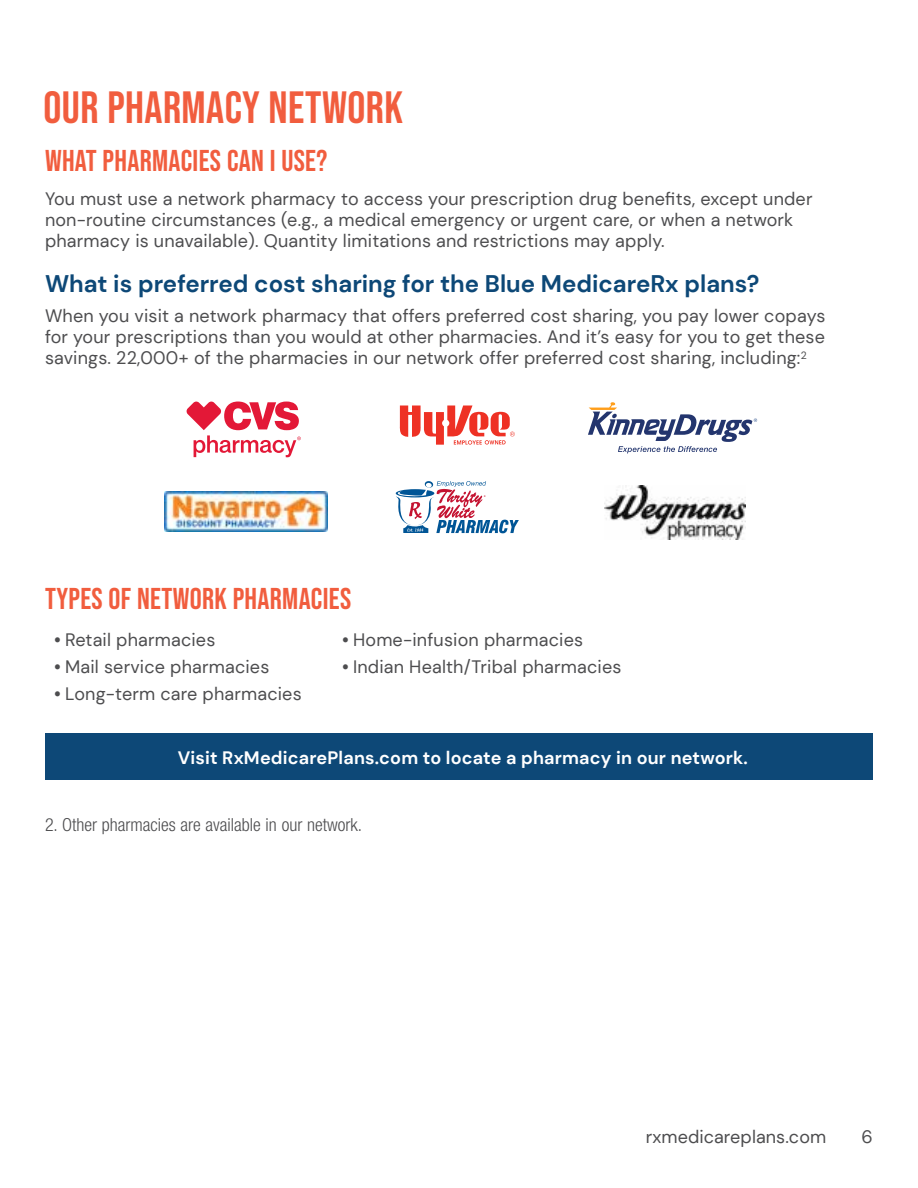
<style>
.page{position:relative;width:918px;height:1188px;background:#fff}
.page>*{position:absolute;margin:0;border:0;box-sizing:border-box;transform-origin:0 0}
._000_Page_Head{font:45px "Bebas Neue";letter-spacing:.01em;color:#f15d3e}
._000_Page_Sub_Head{font:30px "Bebas Neue";letter-spacing:.01em;color:#f15d3e}
._000_Main_Intro_16_1{font:700 24px "DM Sans";color:#0d4877}
._001_Body{font:18px/21px "DM Sans";letter-spacing:.01em;color:#4d4d4f}
._001_Body-2{font:700 18px "DM Sans";letter-spacing:.01em;color:#fff}
.t1{font:300 condensed 18px "Helvetica Neue LT Std";color:#4d4d4f}
.Footer_LR{font:18px "DM Sans";letter-spacing:.005em;color:#4d4d4f}
.Folio_R{font:18px "DM Sans";color:#4d4d4f}
.s1{font-weight:700}
</style>
<div class="page">
<svg style="left:187px;top:402px;width:114px;height:55px"></svg>
<svg style="left:400px;top:406px;width:115px;height:39px"></svg>
<svg style="left:588px;top:402px;width:169px;height:51px"></svg>
<img style="left:165px;top:491px;width:162px;height:40px">
<svg style="left:396px;top:481px;width:123px;height:52px"></svg>
<img style="left:605px;top:485px;width:140px;height:55px">
<div style="left:45px;top:733px;width:828px;height:47px;background:#0d4877"></div>
<p class="_000_Page_Head" style="left:43px;top:82px;width:361px">OUR PHARMACY NETWORK</p>
<p class="_000_Page_Sub_Head" style="left:45px;top:144px;width:284px">WHAT PHARMACIES CAN I USE?</p>
<p class="_001_Body" style="left:45px;top:189px;width:769px">You must use a network pharmacy to access your prescription drug benefits, except under non-routine circumstances (e.g., a medical emergency or urgent care, or when a network pharmacy is unavailable). Quantity limitations and restrictions may apply.</p>
<p class="_000_Main_Intro_16_1" style="left:45px;top:269px;width:716px">What is preferred cost sharing for the Blue MedicareRx plans?</p>
<p class="_001_Body" style="left:45px;top:306px;width:782px;text-align:justify">When you visit a network pharmacy that offers preferred cost sharing, you pay lower copays for your prescriptions than you would at other pharmacies. And it’s easy for you to get these savings. 22,000+ of the pharmacies in our network offer preferred cost sharing, including:<sup>2</sup></p>
<p class="_000_Page_Sub_Head" style="left:45px;top:581px;width:308px">TYPES OF NETWORK PHARMACIES</p>
<p class="_001_Body" style="left:54px;top:629px;width:163px"><span class="s1">•</span> Retail pharmacies</p>
<p class="_001_Body" style="left:54px;top:656px;width:217px"><span class="s1">•</span> Mail service pharmacies</p>
<p class="_001_Body" style="left:54px;top:683px;width:249px"><span class="s1">•</span> Long-term care pharmacies</p>
<p class="_001_Body" style="left:342px;top:629px;width:243px"><span class="s1">•</span> Home-infusion pharmacies</p>
<p class="_001_Body" style="left:342px;top:656px;width:281px"><span class="s1">•</span> Indian Health/Tribal pharmacies</p>
<p class="_001_Body-2" style="left:178px;top:747px;width:572px">Visit RxMedicarePlans.com to locate a pharmacy in our network.</p>
<p class="t1" style="left:45px;top:814px;width:319px">2. Other pharmacies are available in our network.</p>
<p class="Footer_LR" style="left:646px;top:1126px;width:182px">rxmedicareplans.com</p>
<p class="Folio_R" style="left:862px;top:1126px;width:13px">6</p>
</div>
